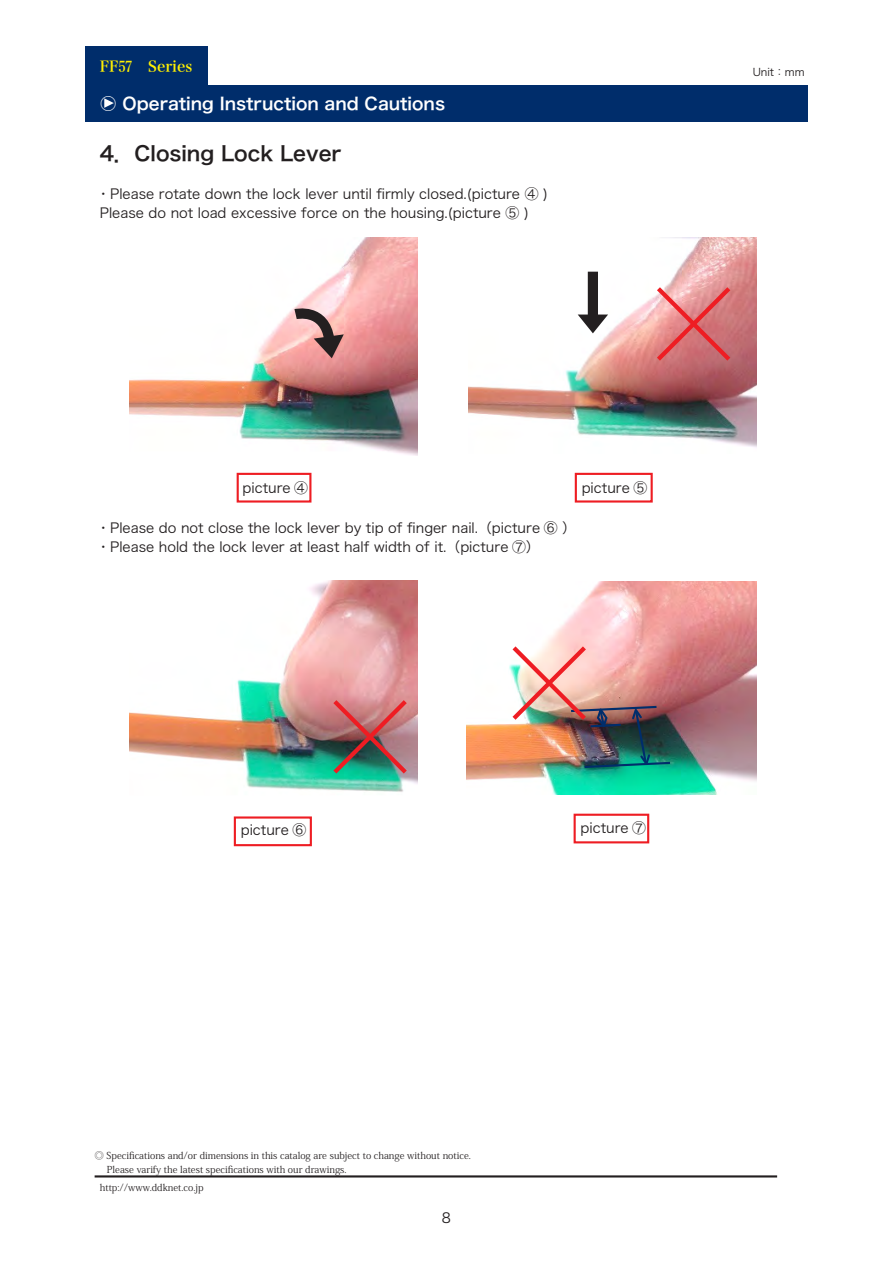
<style>
.page{position:relative;width:893px;height:1263px;background:#fff}
.page>*{position:absolute;margin:0;border:0;box-sizing:border-box;transform-origin:0 0}
.t1{font:20.25px "Hira Kaku Pro W6";color:#231f20}
.t2{font:16.95px "Hira Kaku Pro W6";color:#fff}
.t3{font:14.85px "Hira Min Pro W6";color:#fff101}
.t4{font:13.8px "Hira Kaku Pro W3";color:#231f20}
.t5{font:10.65px "Hira Kaku Pro W3";color:#231f20}
.t6{font:9.6px/13.8px "Koz Min Pro";color:#231f20}
</style>
<div class="page">
<hr style="left:95px;top:1175px;width:682px;height:2px;background:#231f20">
<div style="left:85px;top:85px;width:723px;height:36px;background:#002d6b"></div>
<div style="left:85px;top:46px;width:122px;height:40px;background:#002d6b"></div>
<img style="left:466px;top:582px;width:291px;height:213px">
<img style="left:129px;top:581px;width:289px;height:211px">
<img style="left:468px;top:237px;width:289px;height:211px">
<img style="left:129px;top:237px;width:289px;height:218px">
<svg style="left:285px;top:304px;width:59px;height:54px;background:#c59797"></svg>
<svg style="left:578px;top:315px;width:30px;height:18px"></svg>
<div style="left:588px;top:272px;width:10px;height:44px;background:#231f20"></div>
<svg style="left:652px;top:283px;width:83px;height:82px;background:#dd7e81"></svg>
<div style="left:237px;top:473px;width:74px;height:30px;border:2px solid #ee1d23"></div>
<div style="left:575px;top:473px;width:78px;height:30px;border:2px solid #ee1d23"></div>
<div style="left:234px;top:816px;width:78px;height:30px;border:2px solid #ee1d23"></div>
<div style="left:574px;top:814px;width:75px;height:29px;border:2px solid #ee1d23"></div>
<img style="left:329px;top:696px;width:82px;height:82px">
<img style="left:508px;top:642px;width:164px;height:127px">
<svg style="left:104px;top:98px;width:10px;height:10px"></svg>
<p class="t3" style="left:100px;top:53px;width:94px">FF57　 Series</p>
<p class="t2" style="left:100px;top:88px;width:347px">○ Operating Instruction and Cautions</p>
<p class="t1" style="left:100px;top:135px;width:243px">4．Closing Lock Lever</p>
<p class="t4" style="left:96px;top:181px;width:467px">・Please rotate down the lock lever until firmly closed.(picture ④ )　</p>
<p class="t4" style="left:100px;top:201px;width:431px">Please do not load excessive force on the housing.(picture ⑤ )</p>
<p class="t4" style="left:242px;top:475px;width:67px">picture ④</p>
<p class="t4" style="left:582px;top:475px;width:67px">picture ⑤</p>
<p class="t4" style="left:96px;top:516px;width:481px">・Please do not close the lock lever by tip of finger nail.（picture ⑥ ）</p>
<p class="t4" style="left:96px;top:535px;width:445px">・Please hold the lock lever at least half width of it.（picture ⑦）</p>
<p class="t4" style="left:241px;top:818px;width:67px">picture ⑥</p>
<p class="t4" style="left:580px;top:815px;width:67px">picture ⑦</p>
<p class="t5" style="left:753px;top:63px;width:53px">Unit：mm</p>
<p class="t6" style="left:95px;top:1148px;width:378px">◎ Specifications and/or dimensions in this catalog are subject to change without notice.　 Please varify the latest specifications with our drawings.</p>
<p class="t6" style="left:100px;top:1180px;width:105px">http://www.ddknet.co.jp</p>
<p class="t4" style="left:442px;top:1205px;width:11px">8</p>
</div>
